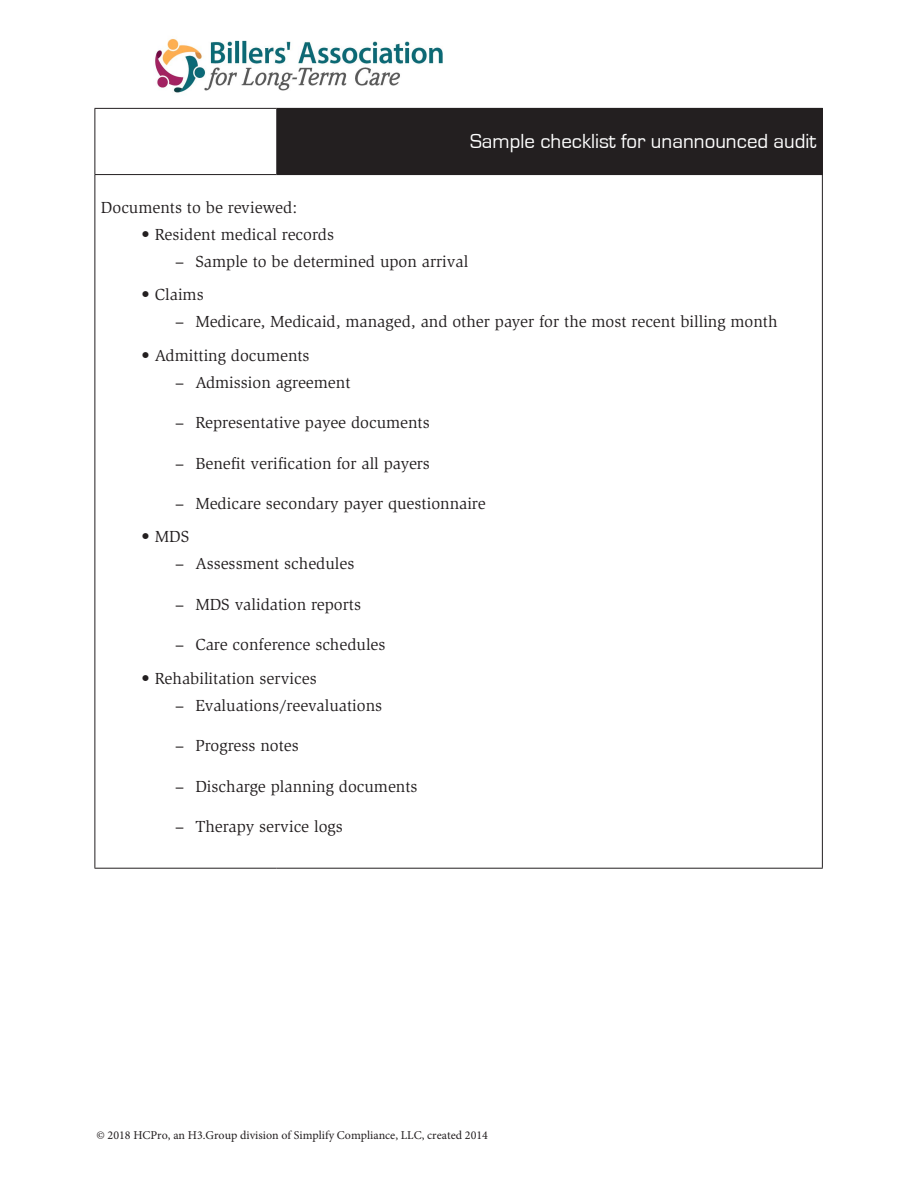
<style>
.page{position:relative;width:918px;height:1188px;background:#fff}
.page>*{position:absolute;margin:0;border:0;box-sizing:border-box;transform-origin:0 0}
.Form_Title{font:21px "Eurostile";color:#fff}
.Body_Text{font:16.5px "Slimbach Std";color:#231f20}
.t1{font:12px "Minion Pro";color:#231f20}
</style>
<div class="page">
<div style="left:277px;top:108px;width:545px;height:67px;background:#231f20"></div>
<hr style="left:822px;top:175px;width:1px;height:693px;background:#231f20">
<hr style="left:94px;top:108px;width:183px;height:1px;background:#231f20">
<hr style="left:94px;top:109px;width:1px;height:65px;background:#231f20">
<hr style="left:277px;top:108px;width:546px;height:1px;background:#231f20">
<hr style="left:276px;top:109px;width:1px;height:65px;background:#231f20">
<hr style="left:822px;top:109px;width:1px;height:65px;background:#231f20">
<hr style="left:94px;top:174px;width:183px;height:1px;background:#231f20">
<hr style="left:94px;top:175px;width:1px;height:693px;background:#231f20">
<hr style="left:277px;top:174px;width:546px;height:1px;background:#231f20">
<hr style="left:94px;top:868px;width:183px;height:1px;background:#231f20">
<hr style="left:277px;top:868px;width:546px;height:1px;background:#231f20">
<img style="left:155px;top:38px;width:288px;height:55px">
<p class="Form_Title" style="left:470px;top:130px;width:348px">Sample checklist for unannounced audit</p>
<p class="Body_Text" style="left:101px;top:199px;width:198px">Documents to be reviewed:</p>
<p class="Body_Text" style="left:141px;top:225px;width:194px">• Resident medical records</p>
<p class="Body_Text" style="left:195px;top:252px;width:274px">Sample to be determined upon arrival</p>
<p class="Body_Text" style="left:141px;top:285px;width:64px">• Claims</p>
<p class="Body_Text" style="left:195px;top:312px;width:584px">Medicare, Medicaid, managed, and other payer for the most recent billing month</p>
<p class="Body_Text" style="left:141px;top:346px;width:170px">• Admitting documents</p>
<p class="Body_Text" style="left:195px;top:373px;width:157px">Admission agreement</p>
<p class="Body_Text" style="left:195px;top:413px;width:236px">Representative payee documents</p>
<p class="Body_Text" style="left:195px;top:454px;width:236px">Benefit verification for all payers</p>
<p class="Body_Text" style="left:195px;top:494px;width:292px">Medicare secondary payer questionnaire</p>
<p class="Body_Text" style="left:141px;top:527px;width:50px">• MDS</p>
<p class="Body_Text" style="left:195px;top:554px;width:161px">Assessment schedules</p>
<p class="Body_Text" style="left:195px;top:595px;width:167px">MDS validation reports</p>
<p class="Body_Text" style="left:195px;top:635px;width:192px">Care conference schedules</p>
<p class="Body_Text" style="left:141px;top:669px;width:177px">• Rehabilitation services</p>
<p class="Body_Text" style="left:195px;top:696px;width:188px">Evaluations/reevaluations</p>
<p class="Body_Text" style="left:195px;top:736px;width:105px">Progress notes</p>
<p class="Body_Text" style="left:195px;top:777px;width:224px">Discharge planning documents</p>
<p class="Body_Text" style="left:195px;top:817px;width:149px">Therapy service logs</p>
<p class="t1" style="left:96px;top:1127px;width:393px">© 2018 HCPro, an H3.Group division of Simplify Compliance, LLC, created 2014</p>
</div>
